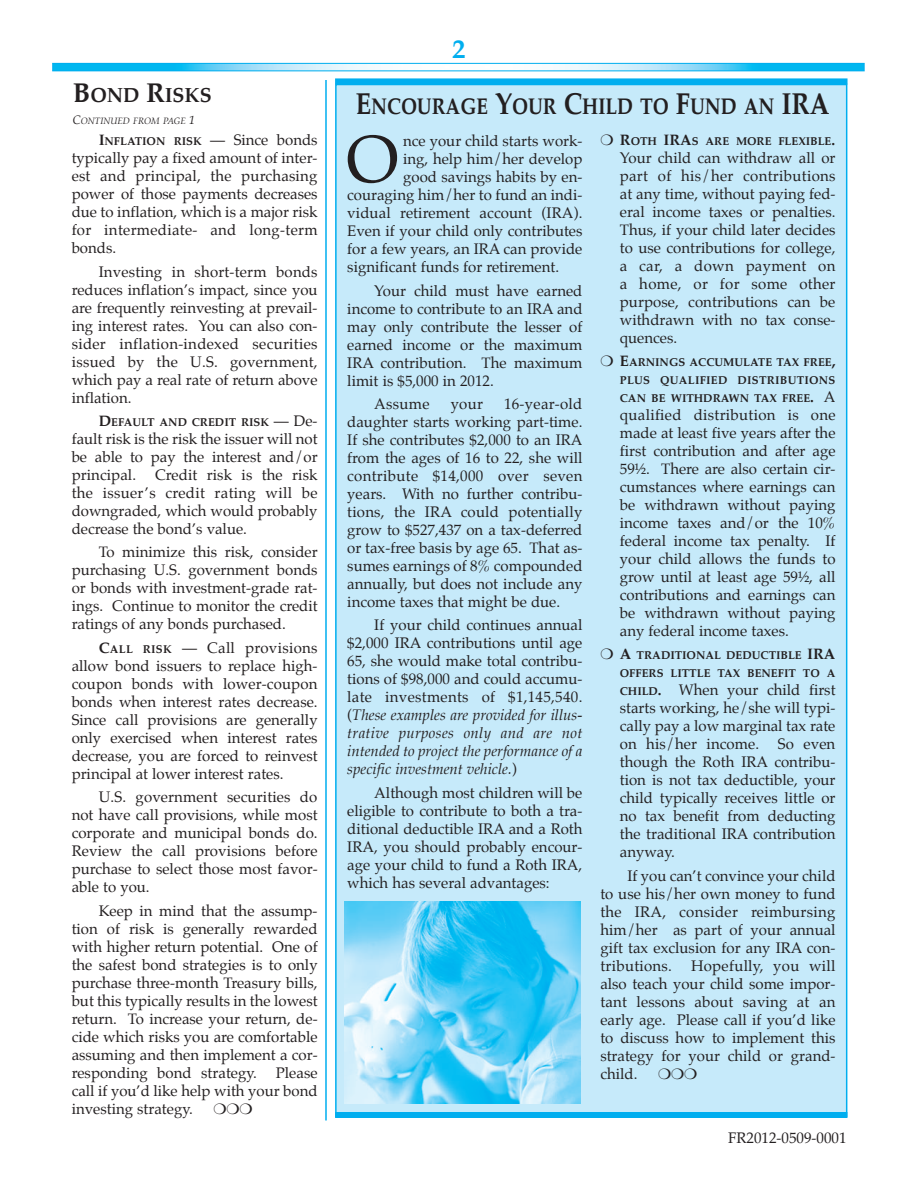
<style>
.page{position:relative;width:918px;height:1188px;background:#fff}
.page>*{position:absolute;margin:0;border:0;box-sizing:border-box;transform-origin:0 0}
.t1{font:66.9px "Palatino";color:#231f20}
.t2{font:700 27px "Palatino";color:#00aeef}
.t3{font:700 22.5px "Palatino";color:#231f20;scale:.85 1}
.t4{font:700 20.25px "Palatino";color:#231f20}
.t5{font:15px/18px "Palatino";color:#231f20;text-align:justify}
.t6{font:700 11.25px/18px "Palatino";color:#231f20;text-align:justify}
.t7{font:italic 9px "Palatino";color:#231f20}
.s1{font-size:27px}
.s2{font-size:12px}
.s3{font-size:15px}
.s4{font-weight:400;font-size:15px}
.s5{font-weight:700}
.s6{font-weight:700;font-size:11.25px}
.s7{font-size:30px}
.s8{font-style:italic}
</style>
<div class="page">
<hr style="left:325px;top:80px;width:2px;height:1041px;background:#00aeef">
<img style="left:54px;top:65px;width:809px;height:4px">
<div style="left:52px;top:63px;width:813px;height:8px;border:1px solid #00aeef"></div>
<div style="left:337px;top:85px;width:509px;height:1031px;background:#c6eafa"></div>
<div style="left:335px;top:78px;width:513px;height:6px;background:#00aeef"></div>
<div style="left:335px;top:1112px;width:512px;height:6px;background:#00aeef"></div>
<img style="left:345px;top:902px;width:235px;height:201px">
<h3 class="t4" style="left:73px;top:85px;width:140px"><span class="s1">B</span>OND <span class="s1">R</span>ISKS</h3>
<p class="t7" style="left:73px;top:116px;width:124px"><span class="s2">C</span>ontinued from page <span class="s2">1</span></p>
<p class="t6" style="left:99px;top:133px;width:220px"><span class="s3">I</span>NFLATION RISK <span class="s4">— Since bonds</span></p>
<p class="t5" style="left:72px;top:150px;width:247px">typically pay a fixed amount of inter&shy;est and principal, the purchasing power of those payments decreases due to inflation, which is a major risk for intermediate- and long-term bonds.</p>
<p class="t5" style="left:72px;top:264px;width:247px;text-indent:27px">Investing in short-term bonds reduces inflation’s impact, since you are frequently reinvesting at prevail&shy;ing interest rates. You can also con&shy;sider inflation-indexed securities issued by the U.S. government, which pay a real rate of return above inflation.</p>
<p class="t6" style="left:99px;top:414px;width:220px"><span class="s3">D</span>EFAULT AND CREDIT RISK <span class="s4">— De-</span></p>
<p class="t5" style="left:72px;top:431px;width:247px">fault risk is the risk the issuer will not be able to pay the interest and/or principal.</p>
<p class="t5" style="left:72px;top:467px;width:247px;text-indent:83px">Credit risk is the risk the issuer’s credit rating will be downgraded, which would probably decrease the bond’s value.</p>
<p class="t5" style="left:72px;top:544px;width:247px;text-indent:27px">To minimize this risk, consider purchasing U.S. government bonds or bonds with investment-grade rat&shy;ings. Continue to monitor the credit ratings of any bonds purchased.</p>
<p class="t5" style="left:72px;top:640px;width:247px;text-indent:27px"><span class="s5">C</span><span class="s6">ALL RISK</span> — Call provisions allow bond issuers to replace high&shy;coupon bonds with lower-coupon bonds when interest rates decrease.<br>Since call provisions are generally only exercised when interest rates decrease, you are forced to reinvest principal at lower interest rates.</p>
<p class="t5" style="left:72px;top:789px;width:247px;text-indent:27px">U.S. government securities do not have call provisions, while most corporate and municipal bonds do.<br>Review the call provisions before purchase to select those most favor&shy;able to you.</p>
<p class="t5" style="left:72px;top:903px;width:247px;text-indent:27px">Keep in mind that the assump&shy;tion of risk is generally rewarded with higher return potential. One of the safest bond strategies is to only purchase three-month Treasury bills, but this typically results in the lowest return. To increase your return, de&shy;cide which risks you are comfortable assuming and then implement a cor&shy;responding bond strategy.</p>
<p class="t5" style="left:72px;top:1065px;width:247px;text-indent:204px">Please call if you’d like help with your bond investing strategy.</p>
<h2 class="t2" style="left:452px;top:36px;width:15px">2</h2>
<h3 class="t3" style="left:356px;top:96px;width:559px"><span class="s7">E</span>NCOURAGE <span class="s7">Y</span>OUR <span class="s7">C</span>HILD TO <span class="s7">F</span>UND AN <span class="s7">IRA</span></h3>
<h1 class="t1" style="left:346px;top:127px;width:54px">O</h1>
<p class="t5" style="left:403px;top:133px;width:181px">nce your child starts work-</p>
<p class="t6" style="left:620px;top:133px;width:217px"><span class="s3">R</span>OTH <span class="s3">IRA</span>S ARE MORE FLEXIBLE<span class="s3">.</span></p>
<p class="t5" style="left:620px;top:150px;width:217px">Your child can withdraw all or part of his/her contributions at any time, without paying fed&shy;eral income taxes or penalties.<br>Thus, if your child later decides to use contributions for college, a car, a down payment on a home, or for some other purpose, contributions can be withdrawn with no tax conse&shy;quences.</p>
<p class="t6" style="left:620px;top:354px;width:217px"><span class="s3">E</span>ARNINGS ACCUMULATE TAX FREE<span class="s3">, </span>PLUS QUALIFIED DISTRIBUTIONS CAN BE WITHDRAWN TAX FREE<span class="s3">.</span> <span class="s4">A</span></p>
<p class="t5" style="left:620px;top:407px;width:217px">qualified distribution is one made at least five years after the first contribution and after age 59½. There are also certain cir&shy;cumstances where earnings can be withdrawn without paying income taxes and/or the 10% federal income tax penalty. If your child allows the funds to grow until at least age 59½, all contributions and earnings can be withdrawn without paying any federal income taxes.</p>
<p class="t6" style="left:620px;top:647px;width:217px"><span class="s3">A</span> TRADITIONAL DEDUCTIBLE <span class="s3">IRA<br></span>OFFERS LITTLE TAX BENEFIT TO A</p>
<p class="t5" style="left:620px;top:682px;width:217px"><span class="s6">CHILD</span><span class="s5">.</span> When your child first starts working, he/she will typi&shy;cally pay a low marginal tax rate on his/her income.</p>
<p class="t5" style="left:403px;top:151px;width:181px">ing, help him/her develop</p>
<p class="t5" style="left:403px;top:169px;width:181px">good savings habits by en-</p>
<p class="t5" style="left:347px;top:187px;width:237px">couraging him/her to fund an indi-</p>
<p class="t5" style="left:347px;top:205px;width:237px">vidual retirement account (IRA).</p>
<p class="t5" style="left:347px;top:223px;width:237px">Even if your child only contributes</p>
<p class="t5" style="left:347px;top:241px;width:237px">for a few years, an IRA can provide</p>
<p class="t5" style="left:347px;top:259px;width:213px">significant funds for retirement.</p>
<p class="t5" style="left:347px;top:283px;width:237px;text-indent:27px">Your child must have earned income to contribute to an IRA and may only contribute the lesser of earned income or the maximum IRA contribution. The maximum limit is $5,000 in 2012.</p>
<p class="t5" style="left:374px;top:396px;width:57px">Assume</p>
<p class="t5" style="left:451px;top:396px;width:34px">your</p>
<p class="t5" style="left:347px;top:396px;width:237px;text-indent:157px">16-year-old daughter starts working part-time.<br>If she contributes $2,000 to an IRA from the ages of 16 to 22, she will contribute $14,000 over seven years. With no further contribu&shy;tions, the IRA could potentially grow to $527,437 on a tax-deferred or tax-free basis by age 65. That as&shy;sumes earnings of 8% compounded annually, but does not include any income taxes that might be due.</p>
<p class="t5" style="left:347px;top:617px;width:237px;text-indent:27px">If your child continues annual $2,000 IRA contributions until age 65, she would make total contribu&shy;tions of $98,000 and could accumu&shy;late investments of $1,145,540. (<span class="s8">these examples are provided for illus&shy;trative purposes only and are not intended to project the performance ofa specific investment vehicle.</span>)</p>
<p class="t5" style="left:347px;top:785px;width:237px;text-indent:27px">Although most children will be eligible to contribute to both a tra&shy;ditional deductible IRA and a Roth IRA, you should probably encour&shy;age your child to fund a Roth IRA, which has several advantages:</p>
<p class="t5" style="left:620px;top:736px;width:217px;text-indent:158px">So even though the Roth IRA contribu&shy;tion is not tax deductible, your child typically receives little or no tax benefit from deducting the traditional IRA contribution anyway.</p>
<p class="t5" style="left:600px;top:868px;width:237px;text-indent:27px">If you can’t convince your child to use his/her own money to fund the IRA, consider reimbursing him/her as part of your annual gift tax exclusion for any IRA con&shy;tributions.</p>
<p class="t5" style="left:600px;top:958px;width:237px;text-indent:91px">Hopefully, you will also teach your child some impor&shy;tant lessons about saving at an early age. Please call if you’d like to discuss how to implement this strategy for your child or grand&shy;child.</p>
<p class="t5" style="left:728px;top:1130px;width:120px">FR2012-0509-0001</p>
</div>
